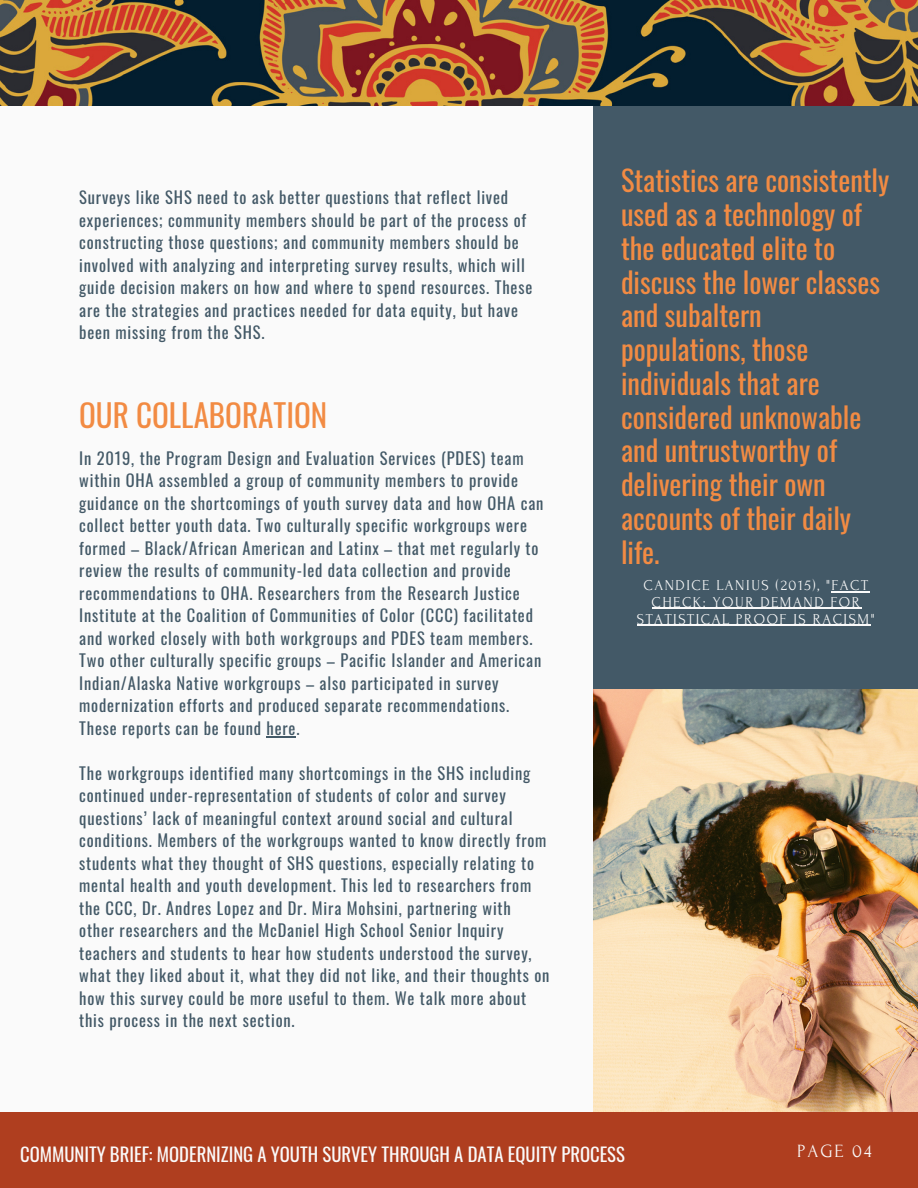
<style>
.page{position:relative;width:918px;height:1188px;background:#fafafa}
.page>*{position:absolute;margin:0;border:0;box-sizing:border-box;transform-origin:0 0}
.t1{font:31.2px "Oswald";color:#f28b43}
.t2{font:28.5px/33.8px "Oswald";color:#f28b43}
.t3{font:18.75px "Oswald";color:#fafafa}
.t4{font:18.6px "Forum";letter-spacing:.1em;color:#fafafa}
.t5{font:16.5px/22.5px "Oswald";letter-spacing:.05em;color:#435967}
.t6{font:15px/16.8px "Forum";letter-spacing:.1em;color:#fafafa;text-align:center}
</style>
<div class="page">
<div style="left:594px;top:104px;width:324px;height:585px;background:#435967"></div>
<div style="left:0;top:1112px;width:918px;height:76px;background:#af3e1f"></div>
<img style="left:0;top:1px;width:918px;height:105px">
<img style="left:594px;top:689px;width:324px;height:423px">
<svg style="left:267px;top:736px;width:29px;height:1px"></svg>
<hr style="left:831px;top:591px;width:39px;height:1px;background:#fafafa">
<hr style="left:652px;top:608px;width:209px;height:1px;background:#fafafa">
<hr style="left:637px;top:625px;width:234px;height:1px;background:#fafafa">
<p class="t5" style="left:79px;top:186px;width:455px">Surveys like SHS need to ask better questions that reflect lived experiences; community members should be part of the process of constructing those questions; and community members should be involved with analyzing and interpreting survey results, which will guide decision makers on how and where to spend resources. These are the strategies and practices needed for data equity, but have been missing from the SHS.</p>
<p class="t1" style="left:79px;top:391px;width:250px">OUR COLLABORATION</p>
<p class="t5" style="left:79px;top:446px;width:466px">In 2019, the Program Design and Evaluation Services (PDES) team within OHA assembled a group of community members to provide guidance on the shortcomings of youth survey data and how OHA can collect better youth data. Two culturally specific workgroups were formed – Black/African American and Latinx – that met regularly to review the results of community-led data collection and provide recommendations to OHA. Researchers from the Research Justice Institute at the Coalition of Communities of Color (CCC) facilitated and worked closely with both workgroups and PDES team members.<br>Two other culturally specific groups – Pacific Islander and American Indian/Alaska Native workgroups – also participated in survey modernization efforts and produced separate recommendations.<br>These reports can be found here.</p>
<p class="t5" style="left:79px;top:761px;width:472px">The workgroups identified many shortcomings in the SHS including continued under-representation of students of color and survey questions’ lack of meaningful context around social and cultural conditions. Members of the workgroups wanted to know directly from students what they thought of SHS questions, especially relating to mental health and youth development. This led to researchers from the CCC, Dr. Andres Lopez and Dr. Mira Mohsini, partnering with other researchers and the McDaniel High School Senior Inquiry teachers and students to hear how students understood the survey, what they liked about it, what they did not like, and their thoughts on how this survey could be more useful to them. We talk more about this process in the next section.</p>
<p class="t2" style="left:621px;top:162px;width:270px">Statistics are consistently used as a technology of the educated elite to discuss the lower classes and subaltern populations, those individuals that are considered unknowable and untrustworthy of delivering their own accounts of their daily life.</p>
<p class="t6" style="left:637px;top:577px;width:239px">CANDICE LANIUS (2015), "FACT<br>CHECK: YOUR DEMAND FOR<br>STATISTICAL PROOF IS RACISM"</p>
<p class="t3" style="left:20px;top:1140px;width:606px">COMMUNITY BRIEF: MODERNIZING A YOUTH SURVEY THROUGH A DATA EQUITY PROCESS</p>
<p class="t4" style="left:797px;top:1141px;width:76px">PAGE 04</p>
</div>
